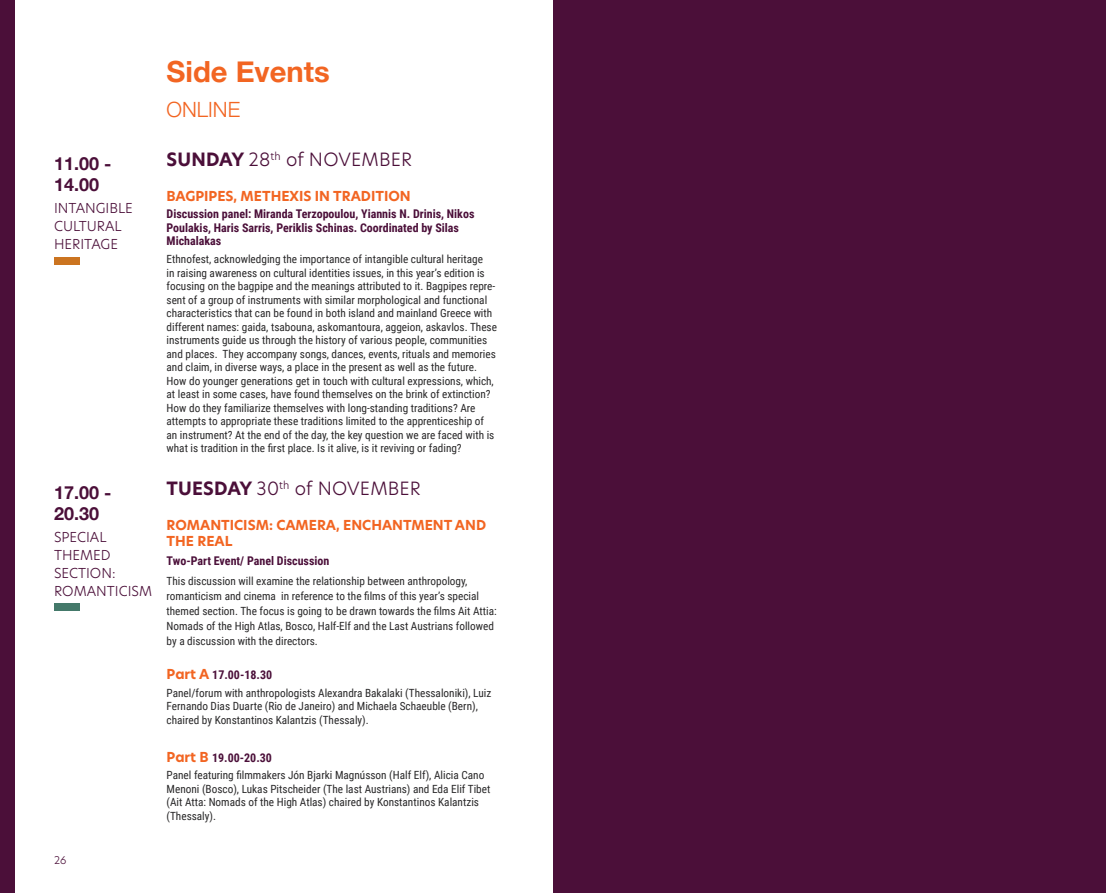
<style>
.page{position:relative;width:1106px;height:893px;background:#fff}
.page>*{position:absolute;margin:0;border:0;box-sizing:border-box;transform-origin:0 0}
.t1{font:700 29.1px "Helvetica Neue";color:#f26522}
.t2{font:300 21px "Helvetica Neue";color:#f26522}
.t3{font:300 18px "Hero New";letter-spacing:.01em;color:#4b0f39}
.t4{font:700 18px/21px "Helvetica Neue";color:#4b0f39}
.t5{font:700 13.5px/16.5px "Hero New";color:#f26522}
.t6{font:300 13.5px/18px "Hero New";color:#4b0f39}
.t7{font:700 12px/13.5px "Roboto Condensed";color:#4b0f39}
.t8{font:11.25px/13.5px "Roboto Condensed";color:#292829}
.t9{font:300 10.5px "Hero New";color:#4b0f39}
.s1{font-weight:700}
.s2{font-family:"Hero New";font-size:13.5px;color:#f26522}
</style>
<div class="page">
<div style="left:54px;top:257px;width:25px;height:7px;background:#cb7420"></div>
<div style="left:54px;top:603px;width:25px;height:8px;background:#44796a"></div>
<div style="left:553px;top:0;width:553px;height:893px;background:#4b0f39"></div>
<div style="left:0;top:0;width:14px;height:893px;background:#4b0f39"></div>
<h3 class="t4" style="left:54px;top:153px;width:59px">11.00 -<br>14.00</h3>
<p class="t6" style="left:54px;top:199px;width:80px">INTANGIBLE<br>CULTURAL<br>HERITAGE</p>
<h3 class="t4" style="left:54px;top:482px;width:59px">17.00 -<br>20.30</h3>
<p class="t6" style="left:54px;top:528px;width:100px">SPECIAL<br>THEMED<br>SECTION:<br>ROMANTICISM</p>
<p class="t9" style="left:54px;top:853px;width:14px">26</p>
<h1 class="t1" style="left:166px;top:49px;width:165px">Side Events</h1>
<h2 class="t2" style="left:166px;top:93px;width:75px">ONLINE</h2>
<h3 class="t3" style="left:166px;top:148px;width:247px"><span class="s1">SUNDAY</span> 28<sup>th</sup> of NOVEMBER</h3>
<p class="t5" style="left:166px;top:187px;width:246px">BAGPIPES, METHEXIS IN TRADITION</p>
<p class="t7" style="left:166px;top:207px;width:309px">Discussion panel: Miranda Terzopoulou, Yiannis N. Drinis, Nikos<br>Poulakis, Haris Sarris, Periklis Schinas. Coordinated by Silas<br>Michalakas</p>
<p class="t8" style="left:166px;top:252px;width:332px">Ethnofest, acknowledging the importance of intangible cultural heritage<br>in raising awareness on cultural identities issues, in this year’s edition is focusing on the bagpipe and the meanings attributed to it. Bagpipes repre&shy;sent of a group of instruments with similar morphological and functional characteristics that can be found in both island and mainland Greece with different names: gaida, tsabouna, askomantoura, aggeion, askavlos. These instruments guide us through the history of various people, communities and places. They accompany songs, dances, events, rituals and memories and claim, in diverse ways, a place in the present as well as the future.<br>How do younger generations get in touch with cultural expressions, which, at least in some cases, have found themselves on the brink of extinction?<br>How do they familiarize themselves with long-standing traditions? Are attempts to appropriate these traditions limited to the apprenticeship of an instrument? At the end of the day, the key question we are faced with is what is tradition in the first place. Is it alive, is it reviving or fading?</p>
<h3 class="t3" style="left:166px;top:477px;width:256px"><span class="s1">TUESDAY</span> 30<sup>th</sup> of NOVEMBER</h3>
<p class="t5" style="left:166px;top:516px;width:321px">ROMANTICISM: CAMERA, ENCHANTMENT AND<br>THE REAL</p>
<p class="t7" style="left:166px;top:554px;width:164px">Two-Part Event/ Panel Discussion</p>
<p class="t8" style="left:166px;top:573px;width:332px;line-height:15px">This discussion will examine the relationship between anthropology, romanticism and cinema in reference to the films of this year’s special themed section. The focus is going to be drawn towards the films Ait Attia:<br>Nomads of the High Atlas, Bosco, Half-Elf and the Last Austrians followed by a discussion with the directors.</p>
<p class="t7" style="left:166px;top:667px;width:107px"><span class="s2">Part A</span> 17.00-18.30</p>
<p class="t8" style="left:166px;top:686px;width:326px">Panel/forum with anthropologists Alexandra Bakalaki (Thessaloniki), Luiz<br>Fernando Dias Duarte (Rio de Janeiro) and Michaela Schaeuble (Bern), chaired by Konstantinos Kalantzis (Thessaly).</p>
<p class="t7" style="left:166px;top:750px;width:107px"><span class="s2">Part B</span> 19.00-20.30</p>
<p class="t8" style="left:166px;top:768px;width:325px">Panel featuring filmmakers Jón Bjarki Magnússon (Half Elf), Alicia Cano Menoni (Bosco), Lukas Pitscheider (The last Austrians) and Eda Elif Tibet (Ait Atta: Nomads of the High Atlas) chaired by Konstantinos Kalantzis (Thessaly).</p>
</div>
